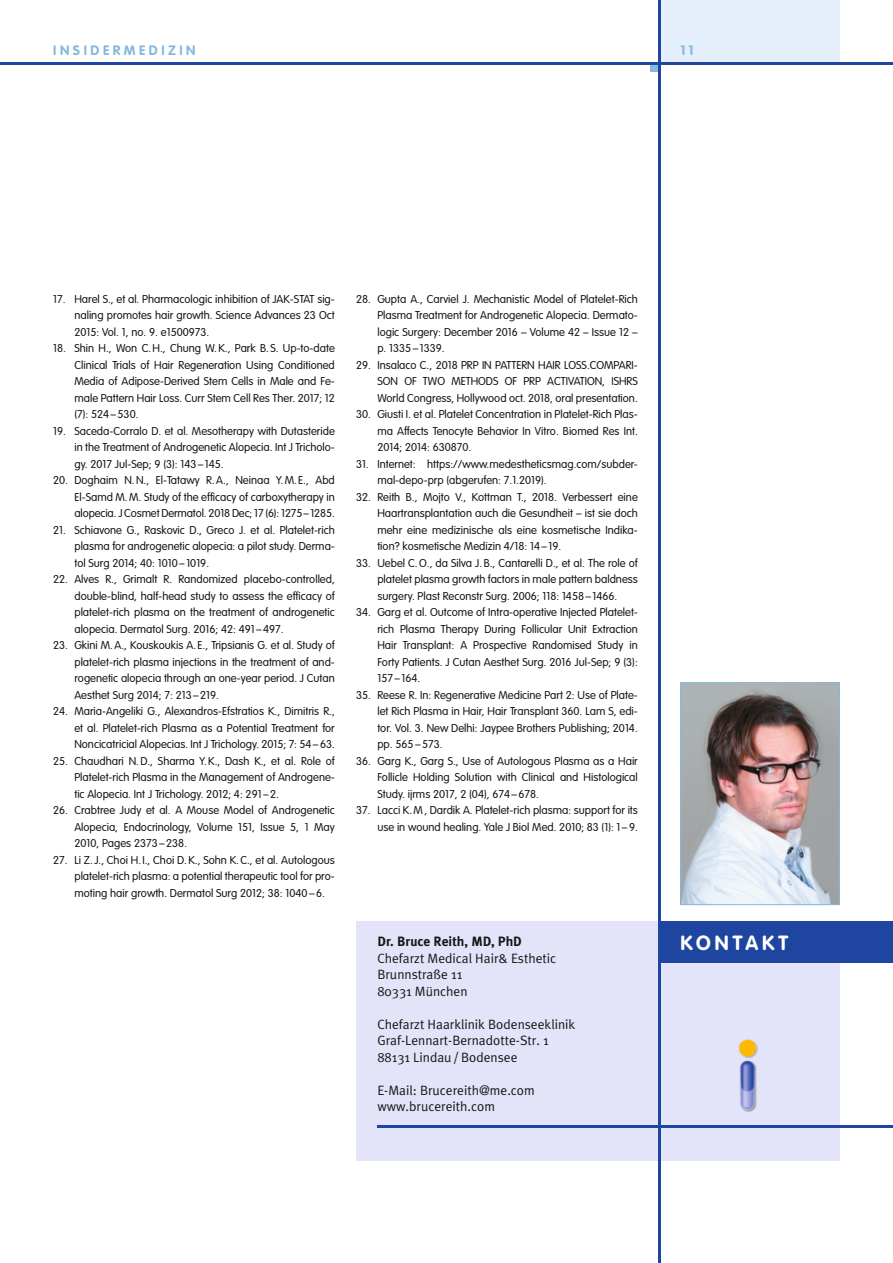
<style>
.page{position:relative;width:893px;height:1263px;background:#fff}
.page>*{position:absolute;margin:0;border:0;box-sizing:border-box;transform-origin:0 0}
.KONTAKT{font:700 20.25px "VAG Rounded";letter-spacing:.2em;color:#fff}
.Kontakt_Ansprechpart{font:13.5px "Meta Plus Normal";color:#151616}
.Kontakt_Ansprechpart-2{font:700 13.5px "Meta Plus";color:#151616}
.Internet_Red{font:13.5px "Meta Plus Normal";color:#151616}
.Kopf__Insidermedizin{font:700 13.5px "VAG Rounded";letter-spacing:.265em;color:#85b8e0}
.Kopf__Seitenzahlen{font:700 13.5px "VAG Rounded";color:#85b8e0}
.Literatur{font:300 11.25px/16.5px "VAG Rounded";color:#151616;text-align:justify}
</style>
<div class="page">
<div style="left:356px;top:922px;width:484px;height:239px;background:#e3e3f9"></div>
<div style="left:651px;top:64px;width:8px;height:8px;background:#85b8e0"></div>
<div style="left:659px;top:0;width:181px;height:64px;background:#e5eefb"></div>
<hr style="left:0;top:62px;width:893px;height:3px;background:#1e46a1">
<hr style="left:658px;top:0;width:2px;height:1263px;background:#1e46a1">
<img style="left:682px;top:684px;width:156px;height:219px">
<div style="left:680px;top:682px;width:160px;height:223px;border:1px solid #85b8e0"></div>
<div style="left:658px;top:922px;width:235px;height:41px;background:#1e46a1"></div>
<img style="left:738px;top:1039px;width:20px;height:73px">
<hr style="left:377px;top:1126px;width:516px;height:2px;background:#1e46a1">
<p class="Kopf__Insidermedizin" style="left:53px;top:43px;width:144px">INSIDERMEDIZIN</p>
<p class="Kopf__Seitenzahlen" style="left:680px;top:43px;width:15px">11</p>
<p class="Literatur" style="left:74px;top:291px;width:262px;text-indent:-21px">17. Harel S., et al. Pharmacologic inhibition of JAK-STAT sig&shy;naling promotes hair growth. Science Advances 23 Oct 2015: Vol. 1, no. 9. e1500973.</p>
<p class="Literatur" style="left:74px;top:340px;width:262px;text-indent:-21px">18. Shin H., Won C.H., Chung W.K., Park B. S. Up-to-date Clinical Trials of Hair Regeneration Using Conditioned Media of Adipose-Derived Stem Cells in Male and Fe&shy;male Pattern Hair Loss. Curr Stem Cell Res Ther. 2017; 12 (7): 524–530.</p>
<p class="Literatur" style="left:74px;top:423px;width:262px;text-indent:-21px">19. Saceda-Corralo D. et al. Mesotherapy with Dutasteride in the Treatment of Androgenetic Alopecia. Int J Tricholo&shy;gy. 2017 Jul-Sep; 9 (3): 143– 145.</p>
<p class="Literatur" style="left:74px;top:472px;width:262px;text-indent:-21px">20. Doghaim N.N., El-Tatawy R.A., Neinaa Y.M. E., Abd El-Samd M.M. Study of the efficacy of carboxytherapy in alopecia. J Cosmet Dermatol. 2018 Dec; 17 (6): 1275–1285.</p>
<p class="Literatur" style="left:74px;top:522px;width:262px;text-indent:-21px">21. Schiavone G., Raskovic D., Greco J. et al. Platelet-rich plasma for androgenetic alopecia: a pilot study. Derma&shy;tol Surg 2014; 40: 1010– 1019.</p>
<p class="Literatur" style="left:74px;top:571px;width:262px;text-indent:-21px">22. Alves R., Grimalt R. Randomized placebo-controlled, double-blind, half-head study to assess the efficacy of platelet-rich plasma on the treatment of androgenetic alopecia. Dermatol Surg. 2016; 42: 491–497.</p>
<p class="Literatur" style="left:74px;top:637px;width:262px;text-indent:-21px">23. Gkini M.A., Kouskoukis A. E., Tripsianis G. et al. Study of platelet-rich plasma injections in the treatment of and&shy;rogenetic alopecia through an one-year period. J Cutan Aesthet Surg 2014; 7: 213–219.</p>
<p class="Literatur" style="left:74px;top:703px;width:262px;text-indent:-21px">24. Maria-Angeliki G., Alexandros-Efstratios K., Dimitris R., et al. Platelet-rich Plasma as a Potential Treatment for Noncicatricial Alopecias. Int J Trichology. 2015; 7: 54–63.</p>
<p class="Literatur" style="left:74px;top:753px;width:262px;text-indent:-21px">25. Chaudhari N.D., Sharma Y.K., Dash K., et al. Role of Platelet-rich Plasma in the Management of Androgene&shy;tic Alopecia. Int J Trichology. 2012; 4: 291–2.</p>
<p class="Literatur" style="left:74px;top:802px;width:262px;text-indent:-21px">26. Crabtree Judy et al. A Mouse Model of Androgenetic Alopecia, Endocrinology, Volume 151, Issue 5, 1 May 2010, Pages 2373–238.</p>
<p class="Literatur" style="left:74px;top:852px;width:262px;text-indent:-21px">27. Li Z.J., Choi H. I., Choi D.K., Sohn K.C., et al. Autologous platelet-rich plasma: a potential therapeutic tool for pro&shy;moting hair growth. Dermatol Surg 2012; 38: 1040–6.</p>
<p class="Literatur" style="left:377px;top:291px;width:262px;text-indent:-21px">28. Gupta A., Carviel J. Mechanistic Model of Platelet-Rich Plasma Treatment for Androgenetic Alopecia. Dermato&shy;logic Surgery: December 2016 – Volume 42 – Issue 12 – p. 1335–1339.</p>
<p class="Literatur" style="left:377px;top:357px;width:262px;text-indent:-21px">29. Insalaco C., 2018 PRP IN PATTERN HAIR LOSS.COMPARI-SON OF TWO METHODS OF PRP ACTIVATION, ISHRS World Congress, Hollywood oct. 2018, oral presentation.</p>
<p class="Literatur" style="left:377px;top:406px;width:262px;text-indent:-21px">30. Giusti I. et al. Platelet Concentration in Platelet-Rich Plas&shy;ma Affects Tenocyte Behavior In Vitro. Biomed Res Int.<br>2014; 2014: 630870.</p>
<p class="Literatur" style="left:377px;top:456px;width:262px;text-indent:-21px">31. Internet: https://www.medestheticsmag.com/subder&shy;mal-depo-prp (abgerufen: 7.1.2019).</p>
<p class="Literatur" style="left:377px;top:489px;width:262px;text-indent:-21px">32. Reith B., Mojto V., Kottman T., 2018. Verbessert eine Haartransplantation auch die Gesundheit – ist sie doch mehr eine medizinische als eine kosmetische Indika&shy;tion? kosmetische Medizin 4/18: 14– 19.</p>
<p class="Literatur" style="left:377px;top:555px;width:262px;text-indent:-21px">33. Uebel C.O., da Silva J.B., Cantarelli D., et al. The role of platelet plasma growth factors in male pattern baldness surgery. Plast Reconstr Surg. 2006; 118: 1458– 1466.</p>
<p class="Literatur" style="left:377px;top:604px;width:262px;text-indent:-21px">34. Garg et al. Outcome of Intra-operative Injected Platelet&shy;rich Plasma Therapy During Follicular Unit Extraction Hair Transplant: A Prospective Randomised Study in Forty Patients. J Cutan Aesthet Surg. 2016 Jul-Sep; 9 (3):<br>157 – 164.</p>
<p class="Literatur" style="left:377px;top:687px;width:262px;text-indent:-21px">35. Reese R. In: Regenerative Medicine Part 2: Use of Plate&shy;let Rich Plasma in Hair, Hair Transplant 360. Lam S, edi&shy;tor. Vol. 3. New Delhi: Jaypee Brothers Publishing; 2014. pp. 565–573.</p>
<p class="Literatur" style="left:377px;top:753px;width:262px;text-indent:-21px">36. Garg K., Garg S., Use of Autologous Plasma as a Hair Follicle Holding Solution with Clinical and Histological Study. ijrms 2017, 2 (04), 674–678.</p>
<p class="Literatur" style="left:356px;top:802px;width:283px;text-align:right">37. Lacci K.M, Dardik A. Platelet-rich plasma: support for its use in wound healing. Yale J Biol Med. 2010; 83 (1): 1 –9.</p>
<p class="Kontakt_Ansprechpart-2" style="left:377px;top:934px;width:146px">Dr. Bruce Reith, MD, PhD</p>
<p class="Kontakt_Ansprechpart" style="left:377px;top:950px;width:180px">Chefarzt Medical Hair&amp; Esthetic</p>
<p class="Kontakt_Ansprechpart" style="left:377px;top:967px;width:86px">Brunnstraße 11</p>
<p class="Kontakt_Ansprechpart" style="left:377px;top:983px;width:92px">80331 München</p>
<p class="Kontakt_Ansprechpart" style="left:377px;top:1016px;width:199px">Chefarzt Haarklinik Bodenseeklinik</p>
<p class="Kontakt_Ansprechpart" style="left:377px;top:1033px;width:173px">Graf-Lennart-Bernadotte-Str. 1</p>
<p class="Kontakt_Ansprechpart" style="left:377px;top:1049px;width:142px">88131 Lindau/Bodensee</p>
<p class="Kontakt_Ansprechpart" style="left:377px;top:1082px;width:159px">E-Mail: Brucereith@me.com</p>
<p class="Internet_Red" style="left:377px;top:1099px;width:119px">www.brucereith.com</p>
<p class="KONTAKT" style="left:680px;top:931px;width:109px">KONTAKT</p>
</div>
